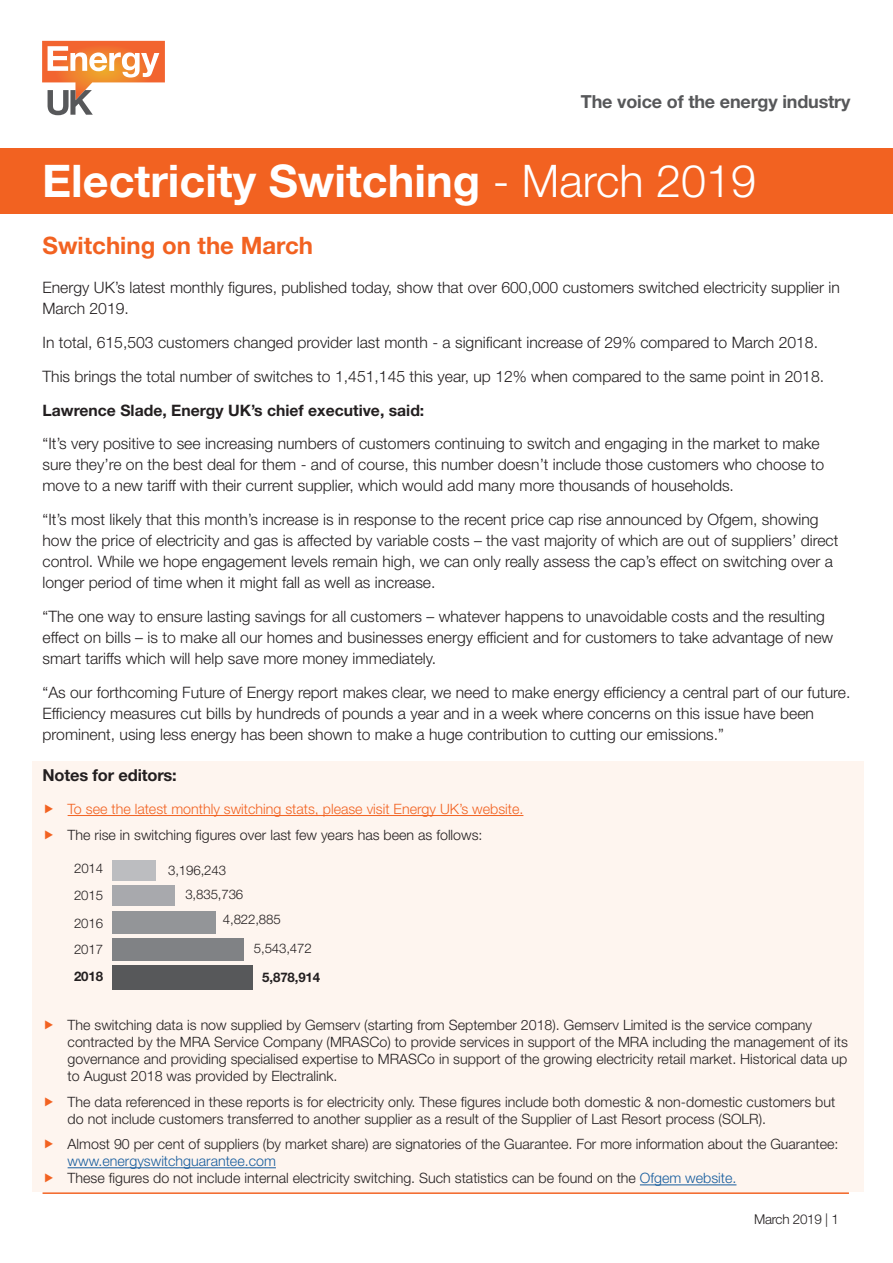
<style>
.page{position:relative;width:893px;height:1263px;background:#fff}
.page>*{position:absolute;margin:0;border:0;box-sizing:border-box;transform-origin:0 0}
.t1{font:700 45px "Helvetica Neue LT Std";color:#fff}
.Paragraph_Style_1{font:700 24px "Helvetica Neue LT Std";color:#f26221}
.t2{font:700 18px "Helvetica Neue LT Std";letter-spacing:-.01em;color:#57585a}
.Notes_for_Editors{font:700 16.5px "Helvetica Neue LT Std";letter-spacing:-.01em;color:#231f20}
.Paragraph_Style_1-2{font:300 15.75px/21px "Helvetica Neue LT Std";color:#231f20}
.Paragraph_Style_1-3{font:700 15.75px "Helvetica Neue LT Std";color:#231f20}
.t3{font:300 14.25px/17.1px "Helvetica Neue LT Std";color:#231f20}
.t4{font:300 14.25px "Helvetica Neue LT Std";color:#f26221}
.t5{font:300 13.5px "Helvetica Neue LT Std";letter-spacing:-.02em;color:#231f20}
.t6{font:300 13.2px "Helvetica Neue LT Std";letter-spacing:-.01em;color:#231f20}
.t7{font:700 13.2px "Helvetica Neue LT Std";letter-spacing:-.01em;color:#231f20}
.s1{font-weight:300}
.s2{color:#175d9e}
</style>
<div class="page">
<div style="left:32px;top:761px;width:831px;height:431px;background:#fef5ef"></div>
<div style="left:0;top:148px;width:893px;height:66px;background:#f26221"></div>
<hr style="left:68px;top:815px;width:455px;height:1px;background:#f26221">
<hr style="left:68px;top:1167px;width:208px;height:1px;background:#175d9e">
<hr style="left:640px;top:1184px;width:96px;height:1px;background:#175d9e">
<svg style="left:42px;top:41px;width:123px;height:74px"></svg>
<div style="left:112px;top:911px;width:104px;height:22px;background:#939598"></div>
<div style="left:112px;top:885px;width:63px;height:21px;background:#a8a9ad"></div>
<div style="left:112px;top:860px;width:44px;height:21px;background:#bcbdc0"></div>
<div style="left:112px;top:938px;width:132px;height:22px;background:#808285"></div>
<div style="left:112px;top:965px;width:141px;height:24px;background:#57585a"></div>
<hr style="left:43px;top:1192px;width:806px;height:2px;background:#f26221">
<p class="t2" style="left:581px;top:90px;width:271px">The voice of the energy industry</p>
<p class="t1" style="left:42px;top:153px;width:716px">Electricity Switching <span class="s1">- March 2019</span></p>
<p class="Paragraph_Style_1" style="left:43px;top:230px;width:272px">Switching on the March</p>
<p class="Paragraph_Style_1-2" style="left:43px;top:277px;width:799px">Energy UK’s latest monthly figures, published today, show that over 600,000 customers switched electricity supplier in<br>March 2019.</p>
<p class="Paragraph_Style_1-2" style="left:43px;top:332px;width:777px">In total, 615,503 customers changed provider last month - a significant increase of 29% compared to March 2018.</p>
<p class="Paragraph_Style_1-2" style="left:43px;top:365px;width:783px">This brings the total number of switches to 1,451,145 this year, up 12% when compared to the same point in 2018.</p>
<p class="Paragraph_Style_1-3" style="left:43px;top:400px;width:383px">Lawrence Slade, Energy UK’s chief executive, said:</p>
<p class="Paragraph_Style_1-2" style="left:43px;top:433px;width:783px">“It’s very positive to see increasing numbers of customers continuing to switch and engaging in the market to make sure they’re on the best deal for them - and of course, this number doesn’t include those customers who choose to move to a new tariff with their current supplier, which would add many more thousands of households.</p>
<p class="Paragraph_Style_1-2" style="left:43px;top:509px;width:797px">“It’s most likely that this month’s increase is in response to the recent price cap rise announced by Ofgem, showing how the price of electricity and gas is affected by variable costs – the vast majority of which are out of suppliers’ direct control. While we hope engagement levels remain high, we can only really assess the cap’s effect on switching over a longer period of time when it might fall as well as increase.</p>
<p class="Paragraph_Style_1-2" style="left:43px;top:605px;width:792px">“The one way to ensure lasting savings for all customers – whatever happens to unavoidable costs and the resulting effect on bills – is to make all our homes and businesses energy efficient and for customers to take advantage of new smart tariffs which will help save more money immediately.</p>
<p class="Paragraph_Style_1-2" style="left:43px;top:681px;width:809px">“As our forthcoming Future of Energy report makes clear, we need to make energy efficiency a central part of our future.<br>Efficiency measures cut bills by hundreds of pounds a year and in a week where concerns on this issue have been prominent, using less energy has been shown to make a huge contribution to cutting our emissions.”</p>
<p class="Notes_for_Editors" style="left:43px;top:765px;width:136px">Notes for editors:</p>
<p class="t4" style="left:68px;top:800px;width:457px">To see the latest monthly switching stats, please visit Energy UK’s website.</p>
<p class="t3" style="left:68px;top:826px;width:416px">The rise in switching figures over last few years has been as follows:</p>
<p class="t6" style="left:74px;top:861px;width:31px">2014</p>
<p class="t6" style="left:74px;top:887px;width:31px">2015</p>
<p class="t6" style="left:74px;top:915px;width:31px">2016</p>
<p class="t6" style="left:223px;top:911px;width:59px">4,822,885</p>
<p class="t6" style="left:168px;top:862px;width:59px">3,196,243</p>
<p class="t6" style="left:185px;top:886px;width:59px">3,835,736</p>
<p class="t6" style="left:74px;top:941px;width:31px">2017</p>
<p class="t6" style="left:254px;top:940px;width:59px">5,543,472</p>
<p class="t7" style="left:74px;top:968px;width:31px">2018</p>
<p class="t7" style="left:262px;top:969px;width:59px">5,878,914</p>
<p class="t3" style="left:68px;top:1016px;width:782px">The switching data is now supplied by Gemserv (starting from September 2018). Gemserv Limited is the service company contracted by the MRA Service Company (MRASCo) to provide services in support of the MRA including the management of its governance and providing specialised expertise to MRASCo in support of the growing electricity retail market. Historical data up to August 2018 was provided by Electralink.</p>
<p class="t3" style="left:68px;top:1092px;width:769px">The data referenced in these reports is for electricity only. These figures include both domestic &amp; non-domestic customers but do not include customers transferred to another supplier as a result of the Supplier of Last Resort process (SOLR).</p>
<p class="t3" style="left:68px;top:1135px;width:772px">Almost 90 per cent of suppliers (by market share) are signatories of the Guarantee. For more information about the Guarantee: <span class="s2">www.energyswitchguarantee.com</span></p>
<p class="t3" style="left:68px;top:1169px;width:670px">These figures do not include internal electricity switching. Such statistics can be found on the <span class="s2">Ofgem website.</span></p>
<p class="t5" style="left:754px;top:1211px;width:86px">March 2019 | 1</p>
</div>
